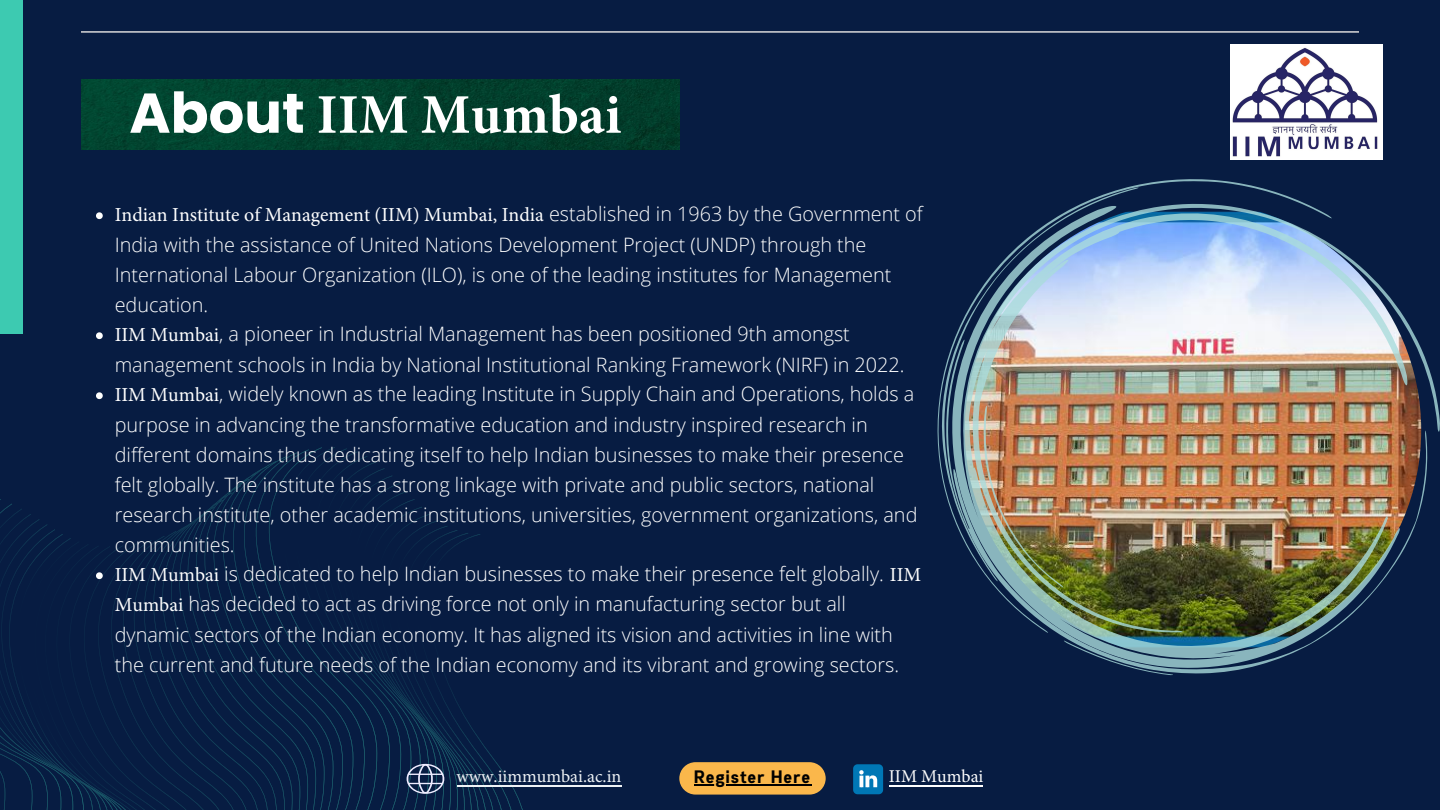
<style>
.page{position:relative;width:1440px;height:810px;background:#071c42}
.page>*{position:absolute;margin:0;border:0;box-sizing:border-box;transform-origin:0 0}
.t1{font:700 56px "Minion Pro";color:#fff}
.t2{font:300 19.9px/30px "Open Sans";color:#fff}
.t3{font:19.9px "Minion Pro";color:#fff}
.t4{font:18px "Minion Pro";color:#eef2f5}
.t5{font:700 18px "Gabriel Sans Cond";letter-spacing:.07em;color:#000}
.t6{font:18px "Minion Pro";color:#fff}
.s1{font-family:"Poppins"}
.s2{font-family:"Open Sans";font-weight:300}
.s3{font-family:"Minion Pro";font-weight:400}
</style>
<div class="page">
<img style="left:81px;top:79px;width:598px;height:71px">
<hr style="left:81px;top:31px;width:1278px;height:2px;background:#d9d9d9">
<svg style="left:139px;top:459px;width:141px;height:351px"></svg>
<div style="left:0;top:0;width:23px;height:334px;background:#3dcab1"></div>
<svg style="left:96px;top:212px;width:7px;height:7px"></svg>
<svg style="left:96px;top:332px;width:7px;height:7px"></svg>
<svg style="left:96px;top:392px;width:7px;height:7px"></svg>
<svg style="left:0;top:499px;width:139px;height:311px"></svg>
<svg style="left:1332px;top:245px;width:108px;height:187px"></svg>
<svg style="left:937px;top:179px;width:395px;height:292px"></svg>
<svg style="left:941px;top:187px;width:198px;height:153px"></svg>
<img style="left:941px;top:340px;width:488px;height:334px">
<svg style="left:280px;top:447px;width:243px;height:363px"></svg>
<hr style="left:457px;top:785px;width:164px;height:2px;background:#eef2f5">
<svg style="left:679px;top:762px;width:147px;height:33px"></svg>
<hr style="left:694px;top:784px;width:118px;height:2px;background:#000">
<svg style="left:853px;top:764px;width:30px;height:30px"></svg>
<hr style="left:889px;top:785px;width:94px;height:2px;background:#fff">
<img style="left:1231px;top:44px;width:151px;height:115px">
<h1 class="t1" style="left:129px;top:75px;width:494px"><span class="s1">About</span> IIM Mumbai</h1>
<p class="t3" style="left:115px;top:202px;width:810px">Indian Institute of Management (IIM) Mumbai, India <span class="s2">established in 1963 by the Government of</span></p>
<p class="t2" style="left:115px;top:229px;width:808px">India with the assistance of United Nations Development Project (UNDP) through the International Labour Organization (ILO), is one of the leading institutes for Management education.<br><span class="s3">IIM Mumbai</span>, a pioneer in Industrial Management has been positioned 9th amongst management schools in India by National Institutional Ranking Framework (NIRF) in 2022.<br><span class="s3">IIM Mumbai</span>, widely known as the leading Institute in Supply Chain and Operations, holds a purpose in advancing the transformative education and industry inspired research in different domains thus dedicating itself to help Indian businesses to make their presence felt globally. The institute has a strong linkage with private and public sectors, national research institute, other academic institutions, universities, government organizations, and communities.<br><span class="s3">IIM Mumbai</span> is dedicated to help Indian businesses to make their presence felt globally. <span class="s3">IIM Mumbai</span> has decided to act as driving force not only in manufacturing sector but all dynamic sectors of the Indian economy. It has aligned its vision and activities in line with the current and future needs of the Indian economy and its vibrant and growing sectors.</p>
<p class="t4" style="left:457px;top:764px;width:166px">www.iimmumbai.ac.in</p>
<p class="t5" style="left:694px;top:769px;width:118px">Register Here</p>
<p class="t6" style="left:889px;top:764px;width:96px">IIM Mumbai</p>
</div>
